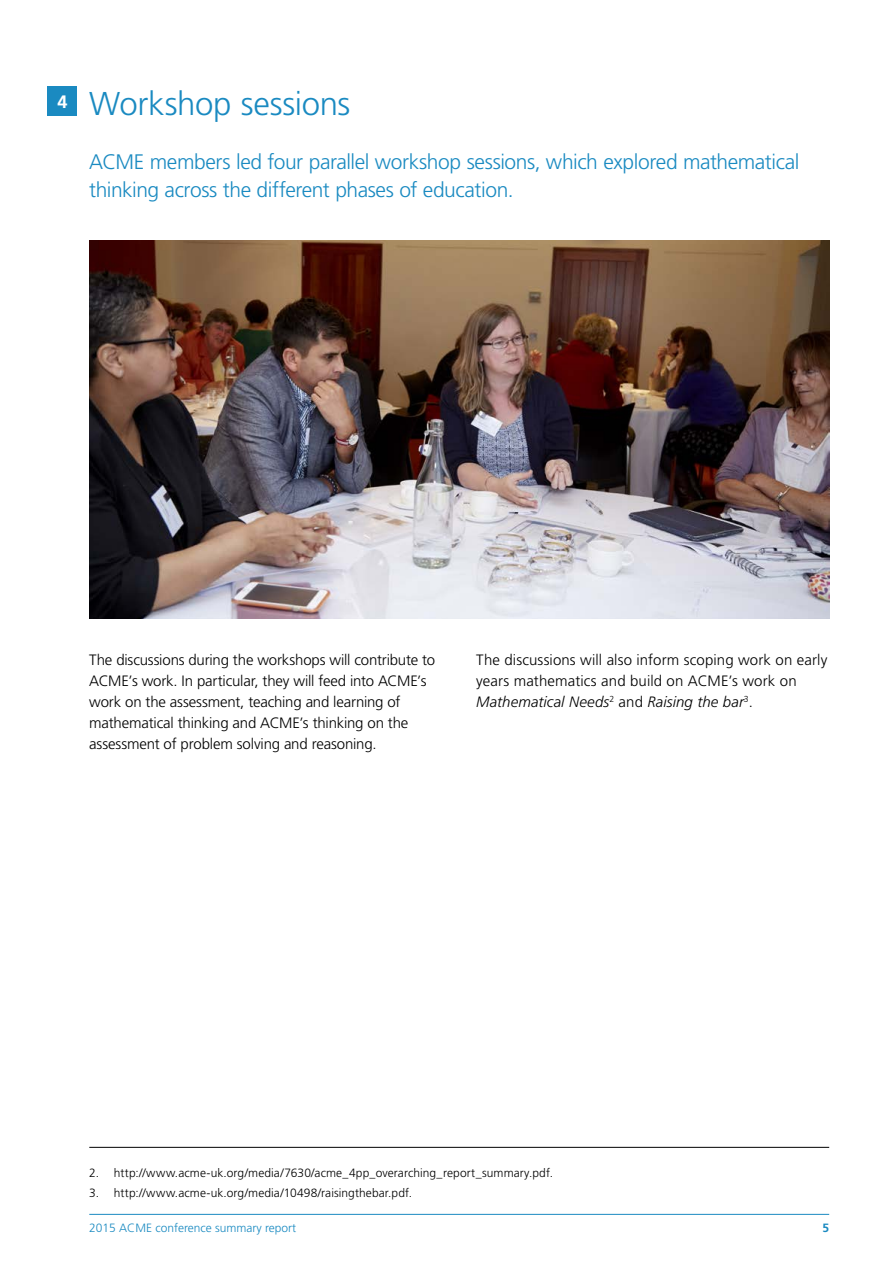
<style>
.page{position:relative;width:893px;height:1263px;background:#fff}
.page>*{position:absolute;margin:0;border:0;box-sizing:border-box;transform-origin:0 0}
.t1{font:300 33px "Frutiger LT Pro";letter-spacing:-.01em;color:#1a8ac1}
.t2{font:300 21px/28.5px "Frutiger LT Pro";letter-spacing:-.02em;color:#1a8ac1}
.t3{font:700 18px "Frutiger LT Pro";color:#fff}
.t4{font:300 15px/21px "Frutiger LT Pro";letter-spacing:-.01em;color:#000}
.t5{font:300 15px/21px "Frutiger LT Pro";letter-spacing:.01em;color:#000}
.t6{font:300 12px "Frutiger LT Pro";letter-spacing:.005em;color:#000}
.t7{font:300 12px "Frutiger LT Pro";color:#1a8ac1}
.t8{font:700 12px "Frutiger LT Pro";color:#1a8ac1}
.s1{font-style:italic}
</style>
<div class="page">
<hr style="left:89px;top:1214px;width:740px;height:1px;background:#1a8ac1">
<div style="left:48px;top:86px;width:29px;height:30px;background:#1a8ac1"></div>
<hr style="left:89px;top:1147px;width:740px;height:1px;background:#000">
<img style="left:89px;top:240px;width:740px;height:378px">
<p class="t3" style="left:57px;top:91px;width:12px">4</p>
<h1 class="t1" style="left:89px;top:84px;width:262px">Workshop sessions</h1>
<h2 class="t2" style="left:89px;top:147px;width:712px">ACME members led four parallel workshop sessions, which explored mathematical thinking across the different phases of education.</h2>
<p class="t4" style="left:89px;top:650px;width:347px">The discussions during the workshops will contribute to ACME’s work. In particular, they will feed into ACME’s work on the assessment, teaching and learning of mathematical thinking and ACME’s thinking on the assessment of problem solving and reasoning.</p>
<p class="t5" style="left:476px;top:650px;width:353px">The discussions will also inform scoping work on early years mathematics and build on ACME’s work on<br><span class="s1">Mathematical Needs</span><sup>2</sup> and <span class="s1">Raising the bar</span><sup>3</sup>.</p>
<p class="t6" style="left:89px;top:1166px;width:465px">2. http://www.acme-uk.org/media/7630/acme_4pp_overarching_report_summary.pdf.</p>
<p class="t6" style="left:89px;top:1186px;width:324px">3. http://www.acme-uk.org/media/10498/raisingthebar.pdf.</p>
<p class="t7" style="left:89px;top:1220px;width:208px">2015 ACME conference summary report</p>
<p class="t8" style="left:822px;top:1220px;width:8px">5</p>
</div>
